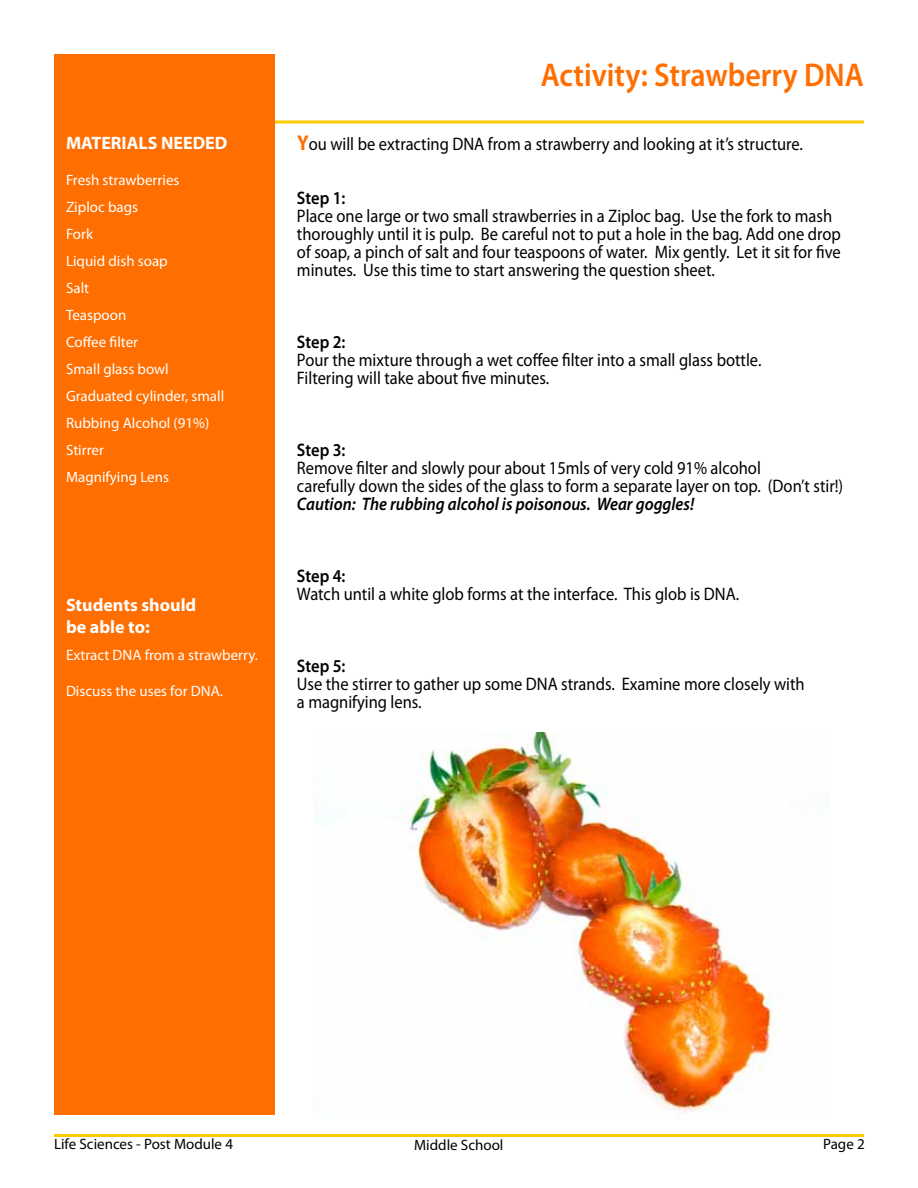
<style>
.page{position:relative;width:918px;height:1188px;background:#fff}
.page>*{position:absolute;margin:0;border:0;box-sizing:border-box;transform-origin:0 0}
.t1{font:600 33px "Myriad Pro";color:#ff6e00;scale:.91 1}
.t2{font:18.15px/18px "Myriad Pro";color:#000;scale:.91 1}
.t3{font:italic 600 18.15px "Myriad Pro";color:#000;scale:.91 1}
.t4{font:600 18.15px "Myriad Pro";letter-spacing:-.005em;color:#000;scale:.91 1}
.t5{font:700 18px/21.6px "Myriad Pro";color:#fff}
.t6{font:15px/27px "Myriad Pro";color:#fff}
.t7{font:15px "Myriad Pro";color:#000}
.s1{font-weight:700;font-size:21.45px;color:#ff6e00}
</style>
<div class="page">
<hr style="left:54px;top:120px;width:810px;height:3px;background:#fdca00">
<div style="left:54px;top:54px;width:220px;height:1060px;background:#ff6e00"></div>
<hr style="left:54px;top:1134px;width:810px;height:3px;background:#fdca00">
<img style="left:314px;top:732px;width:466px;height:381px">
<p class="t5" style="left:66px;top:131px;width:163px">MATERIALS NEEDED</p>
<p class="t6" style="left:66px;top:166px;width:160px">Fresh strawberries<br>Ziploc bags<br>Fork<br>Liquid dish soap<br>Salt<br>Teaspoon<br>Coffee filter<br>Small glass bowl<br>Graduated cylinder, small<br>Rubbing Alcohol (91%)<br>Stirrer<br>Magnifying Lens</p>
<p class="t5" style="left:66px;top:594px;width:132px">Students should be able to:</p>
<p class="t6" style="left:66px;top:641px;width:194px">Extract DNA from a strawberry.</p>
<p class="t6" style="left:66px;top:677px;width:158px">Discuss the uses for DNA.</p>
<h1 class="t1" style="left:541px;top:53px;width:357px">Activity: Strawberry DNA</h1>
<p class="t2" style="left:297px;top:134px;width:558px"><span class="s1">Y</span>ou will be extracting DNA from a strawberry and looking at it’s structure.</p>
<p class="t4" style="left:297px;top:186px;width:55px">Step 1:</p>
<p class="t2" style="left:297px;top:206px;width:599px">Place one large or two small strawberries in a Ziploc bag. Use the fork to mash thoroughly until it is pulp. Be careful not to put a hole in the bag. Add one drop of soap, a pinch of salt and four teaspoons of water. Mix gently. Let it sit for five minutes. Use this time to start answering the question sheet.</p>
<p class="t4" style="left:297px;top:330px;width:55px">Step 2:</p>
<p class="t2" style="left:297px;top:350px;width:512px">Pour the mixture through a wet coffee filter into a small glass bottle.<br>Filtering will take about five minutes.</p>
<p class="t4" style="left:297px;top:438px;width:55px">Step 3:</p>
<p class="t2" style="left:297px;top:458px;width:602px">Remove filter and slowly pour about 15mls of very cold 91% alcohol<br>carefully down the sides of the glass to form a separate layer on top. (Don’t stir!)</p>
<p class="t3" style="left:297px;top:492px;width:438px">Caution: The rubbing alcohol is poisonous. Wear goggles!</p>
<p class="t4" style="left:297px;top:564px;width:55px">Step 4:</p>
<p class="t2" style="left:297px;top:584px;width:488px">Watch until a white glob forms at the interface. This glob is DNA.</p>
<p class="t4" style="left:297px;top:654px;width:55px">Step 5:</p>
<p class="t2" style="left:297px;top:674px;width:560px">Use the stirrer to gather up some DNA strands. Examine more closely with a magnifying lens.</p>
<p class="t7" style="left:54px;top:1135px;width:181px">Life Sciences - Post Module 4</p>
<p class="t7" style="left:414px;top:1135px;width:91px">Middle School</p>
<p class="t7" style="left:823px;top:1135px;width:43px">Page 2</p>
</div>
